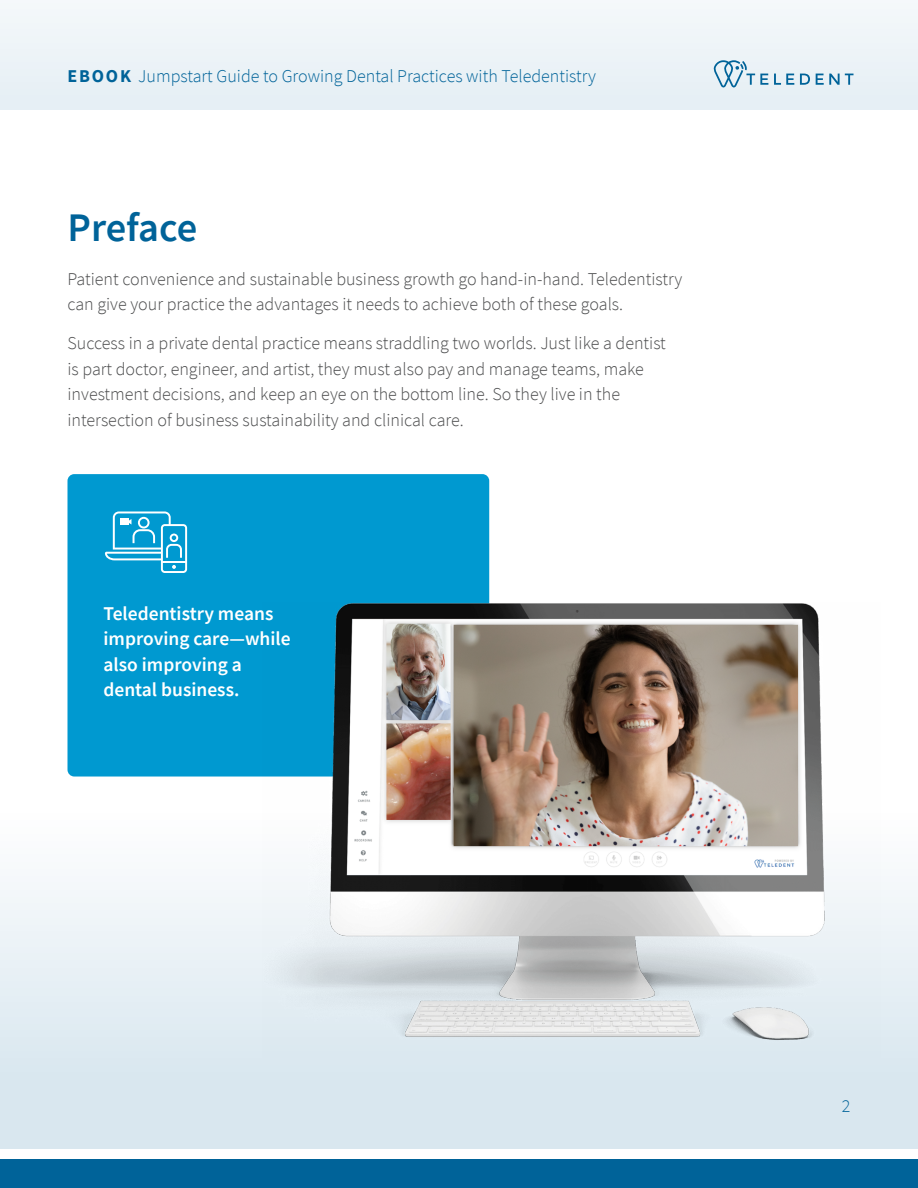
<style>
.page{position:relative;width:918px;height:1188px;background:#fff}
.page>*{position:absolute;margin:0;border:0;box-sizing:border-box;transform-origin:0 0}
.Header_5{font:600 40.5px "Source Sans Pro";letter-spacing:-.005em;color:#006399}
.body_2{font:600 19.5px/25.5px "Source Sans Pro";color:#fff}
.body_2-2{font:300 18px/25.5px "Source Sans Pro";color:#4b4c4d}
.t1{font:300 18px "Source Sans Pro";color:#006399}
.s1{font-weight:700}
</style>
<div class="page">
<div style="left:0;top:0;width:918px;height:110px;background:#edf3f7"></div>
<svg style="left:713px;top:60px;width:55px;height:27px"></svg>
<svg style="left:774px;top:74px;width:20px;height:11px"></svg>
<svg style="left:800px;top:74px;width:10px;height:11px"></svg>
<svg style="left:816px;top:74px;width:38px;height:11px"></svg>
<div style="left:0;top:671px;width:918px;height:478px;background:linear-gradient(to bottom,#fff,#d6e5ee)"></div>
<div style="left:0;top:1159px;width:918px;height:29px;background:#006399"></div>
<div style="left:68px;top:474px;width:421px;height:303px;background:#0099d0;border-radius:7px"></div>
<img style="left:262px;top:603px;width:618px;height:455px">
<svg style="left:105px;top:511px;width:82px;height:62px"></svg>
<p class="t1" style="left:68px;top:65px;width:530px"><span class="s1">EBOOK</span> Jumpstart Guide to Growing Dental Practices with Teledentistry</p>
<p class="Header_5" style="left:68px;top:201px;width:131px">Preface</p>
<p class="body_2-2" style="left:68px;top:266px;width:616px">Patient convenience and sustainable business growth go hand-in-hand. Teledentistry can give your practice the advantages it needs to achieve both of these goals.</p>
<p class="body_2-2" style="left:68px;top:330px;width:600px">Success in a private dental practice means straddling two worlds. Just like a dentist is part doctor, engineer, and artist, they must also pay and manage teams, make investment decisions, and keep an eye on the bottom line. So they live in the intersection of business sustainability and clinical care.</p>
<p class="body_2" style="left:104px;top:600px;width:189px">Teledentistry means improving care—while also improving a dental business.</p>
<p class="t1" style="left:842px;top:1095px;width:10px">2</p>
</div>
